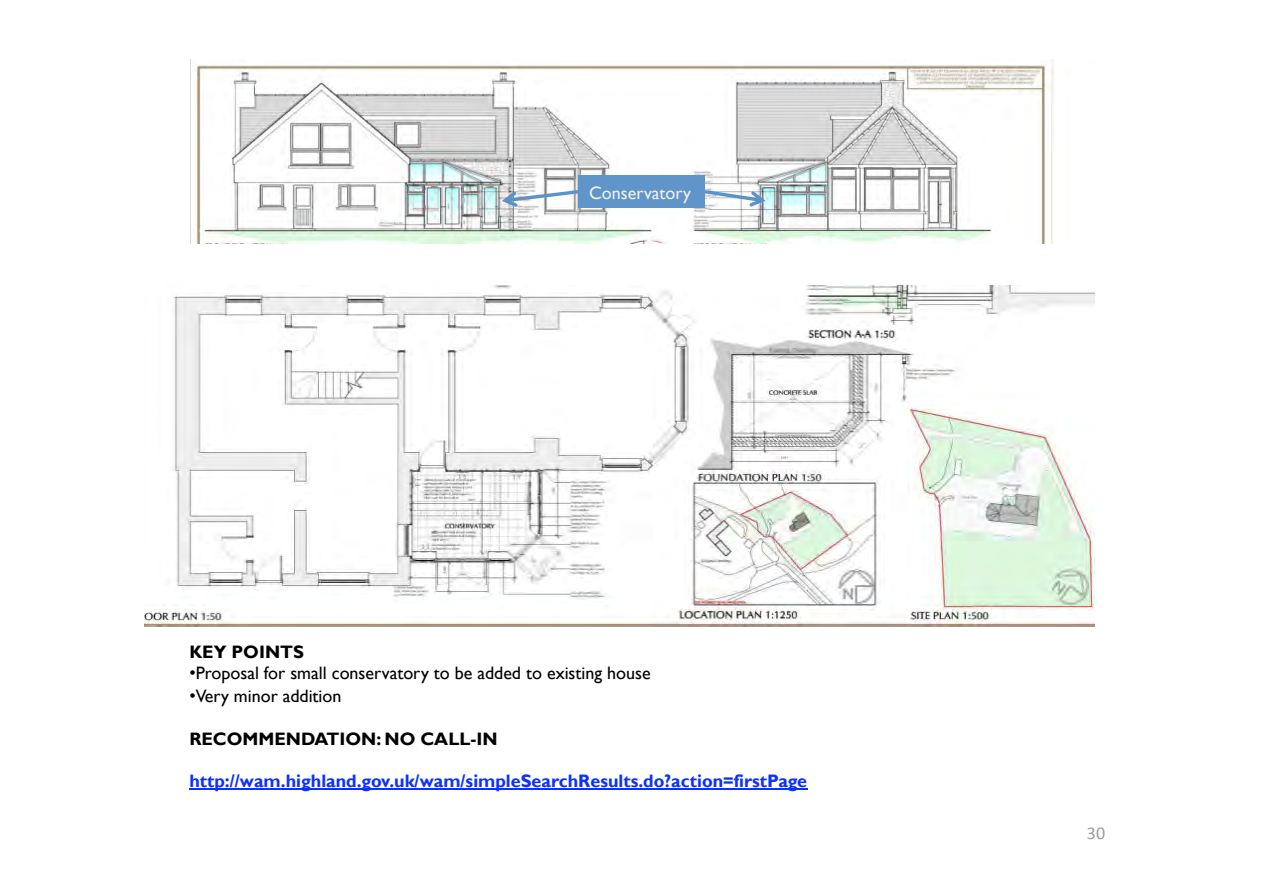
<style>
.page{position:relative;width:1263px;height:893px;background:#fff}
.page>*{position:absolute;margin:0;border:0;box-sizing:border-box;transform-origin:0 0}
.t1{font:18px "Gill Sans";color:#000}
.t2{font:700 18px "Gill Sans";color:#0a31ff}
.t3{font:700 18px "Gill Sans";color:#000}
.t4{font:18px "Gill Sans";color:#f1f0e7}
.t5{font:18px "Calibri";color:#9b9b9b}
.s1{font-family:"Arial"}
</style>
<div class="page">
<img style="left:196px;top:60px;width:858px;height:183px">
<hr style="left:189px;top:788px;width:618px;height:2px;background:#0a31ff">
<div style="left:578px;top:175px;width:127px;height:33px;background:#6095c9"></div>
<svg style="left:501px;top:188px;width:77px;height:19px"></svg>
<svg style="left:705px;top:188px;width:61px;height:19px"></svg>
<img style="left:145px;top:286px;width:950px;height:340px">
<p class="t4" style="left:589px;top:185px;width:103px">Conservatory</p>
<p class="t3" style="left:189px;top:644px;width:116px">KEY POINTS</p>
<p class="t1" style="left:189px;top:665px;width:463px"><span class="s1">•</span>Proposal for small conservatory to be added to existing house</p>
<p class="t1" style="left:189px;top:688px;width:154px"><span class="s1">•</span>Very minor addition</p>
<p class="t3" style="left:189px;top:732px;width:310px">RECOMMENDATION: NO CALL-IN</p>
<p class="t2" style="left:189px;top:773px;width:619px">http://wam.highland.gov.uk/wam/simpleSearchResults.do?action=firstPage</p>
<p class="t5" style="left:1087px;top:826px;width:20px">30</p>
</div>
